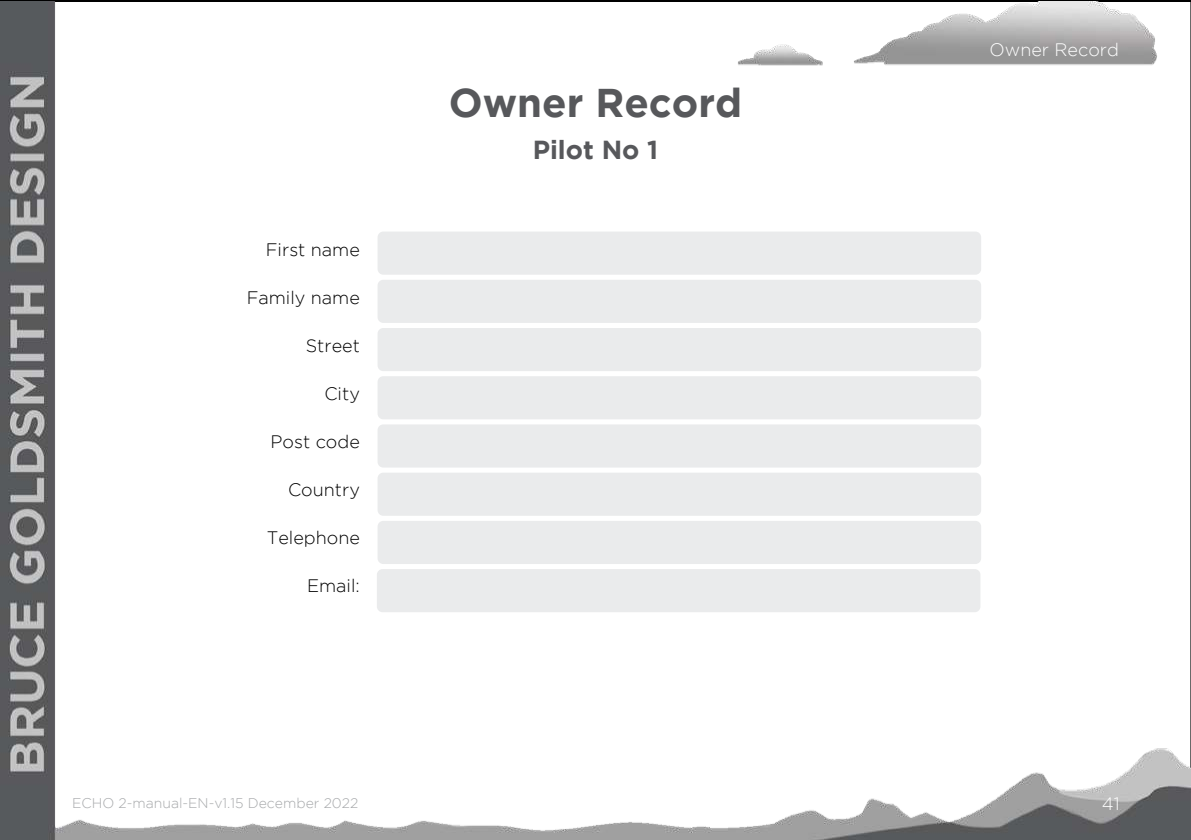
<style>
.page{position:relative;width:1191px;height:840px;background:#fff}
.page>*{position:absolute;margin:0;border:0;box-sizing:border-box;transform-origin:0 0}
.t1{font:700 40px "Gotham";color:#57585b}
.t2{font:700 26px "Gotham";color:#57585b}
.t3{font:300 18px "Gotham";color:#000}
.t4{font:300 18px "Gotham";color:#fff}
.t5{font:300 14px "Gotham";color:#a7a9ab}
</style>
<div class="page">
<img style="left:0;top:1px;width:1191px;height:838px">
<div style="left:382px;top:232px;width:597px;height:382px;background:#fff"></div>
<div style="left:377px;top:231px;width:604px;height:43px;background:#eaebec;border-radius:6px"></div>
<div style="left:377px;top:279px;width:604px;height:44px;background:#eaebec;border-radius:6px"></div>
<div style="left:377px;top:424px;width:604px;height:43px;background:#eaebec;border-radius:6px"></div>
<div style="left:377px;top:472px;width:604px;height:43px;background:#eaebec;border-radius:6px"></div>
<div style="left:377px;top:520px;width:604px;height:43px;background:#eaebec;border-radius:6px"></div>
<div style="left:377px;top:568px;width:603px;height:44px;background:#eaebec;border-radius:6px"></div>
<div style="left:377px;top:376px;width:604px;height:43px;background:#eaebec;border-radius:6px"></div>
<div style="left:377px;top:328px;width:604px;height:43px;background:#eaebec;border-radius:6px"></div>
<p class="t3" style="left:266px;top:241px;width:96px">First name</p>
<p class="t3" style="left:247px;top:289px;width:115px">Family name</p>
<p class="t3" style="left:306px;top:337px;width:56px">Street</p>
<p class="t3" style="left:324px;top:385px;width:37px">City</p>
<p class="t3" style="left:271px;top:433px;width:91px">Post code</p>
<p class="t3" style="left:288px;top:481px;width:73px">Country</p>
<p class="t3" style="left:267px;top:529px;width:95px">Telephone</p>
<p class="t3" style="left:307px;top:577px;width:54px">Email:</p>
<h1 class="t1" style="left:449px;top:85px;width:295px">Owner Record</h1>
<h2 class="t2" style="left:533px;top:139px;width:127px">Pilot No 1</h2>
<p class="t4" style="left:989px;top:41px;width:131px">Owner Record</p>
<p class="t5" style="left:72px;top:796px;width:288px">ECHO 2-manual-EN-v1.15 December 2022</p>
<p class="t4" style="left:1101px;top:794px;width:19px">41</p>
</div>
